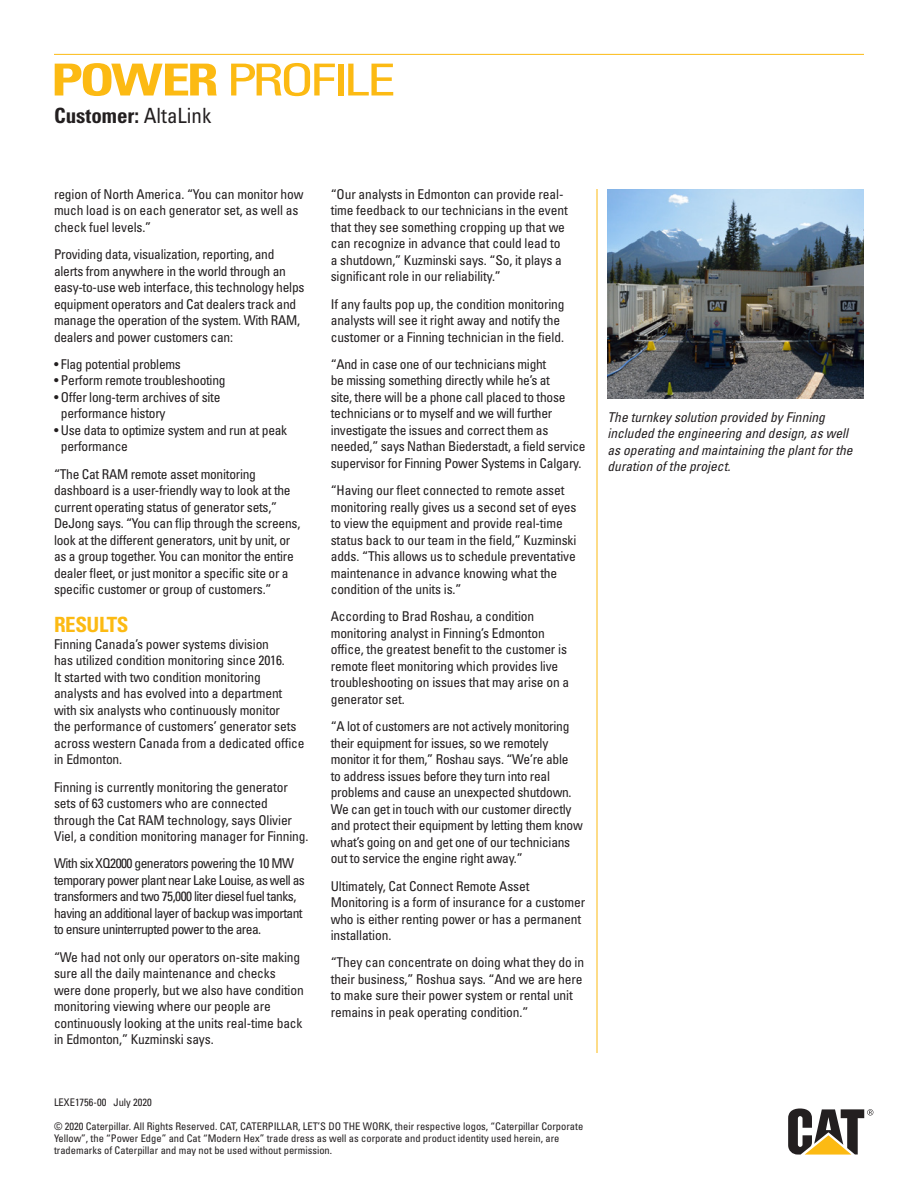
<style>
.page{position:relative;width:918px;height:1188px;background:#fff}
.page>*{position:absolute;margin:0;border:0;box-sizing:border-box;transform-origin:0 0}
.t1{font:condensed 44.1px "Univers LT Std";letter-spacing:-.08em;color:#fcba13;scale:1.3 1}
.Subhead{font:700 condensed 21px "Univers LT Std";color:#231f20}
.Subhead-2{font:700 condensed 21px "Univers LT Std";letter-spacing:-.02em;color:#fcba13}
.Body_Copy{font:condensed 13.5px/16.5px "Univers LT Std";letter-spacing:-.01em;color:#231f20}
.Body_Copy-2{font:condensed 13.5px/16.5px "Univers LT Std";letter-spacing:-.04em;color:#231f20}
.Body_Copy-3{font:italic condensed 13.5px/16.5px "Univers LT Std";color:#231f20}
.t2{font:condensed 10.5px/12px "Univers LT Std";color:#231f20}
.s1{font-weight:700}
.s2{font-weight:400}
</style>
<div class="page">
<svg style="left:788px;top:1108px;width:85px;height:47px"></svg>
<img style="left:608px;top:189px;width:256px;height:209px">
<hr style="left:597px;top:189px;width:1px;height:864px;background:#fcba13">
<hr style="left:54px;top:54px;width:810px;height:1px;background:#fcba13">
<p class="t1" style="left:51px;top:52px;width:267px"><span class="s1">POWER</span> PROFILE</p>
<p class="Subhead" style="left:54px;top:103px;width:159px">Customer: <span class="s2">AltaLink</span></p>
<p class="Body_Copy" style="left:54px;top:186px;width:251px">region of North America. “You can monitor how much load is on each generator set, as well as check fuel levels.”</p>
<p class="Body_Copy" style="left:54px;top:246px;width:252px">Providing data, visualization, reporting, and alerts from anywhere in the world through an easy-to-use web interface, this technology helps equipment operators and Cat dealers track and manage the operation of the system. With RAM, dealers and power customers can:</p>
<p class="Body_Copy" style="left:54px;top:356px;width:128px">• Flag potential problems</p>
<p class="Body_Copy" style="left:54px;top:372px;width:173px">• Perform remote troubleshooting</p>
<p class="Body_Copy" style="left:61px;top:389px;width:161px;text-indent:-7px">• Offer long-term archives of site performance history</p>
<p class="Body_Copy" style="left:61px;top:422px;width:228px;text-indent:-7px">• Use data to optimize system and run at peak performance</p>
<p class="Body_Copy" style="left:54px;top:465px;width:248px">“The Cat RAM remote asset monitoring dashboard is a user-friendly way to look at the current operating status of generator sets,” DeJong says. “You can flip through the screens, look at the different generators, unit by unit, or as a group together. You can monitor the entire dealer fleet, or just monitor a specific site or a specific customer or group of customers.”</p>
<p class="Subhead-2" style="left:54px;top:612px;width:76px">RESULTS</p>
<p class="Body_Copy" style="left:54px;top:636px;width:252px">Finning Canada’s power systems division<br>has utilized condition monitoring since 2016.<br>It started with two condition monitoring analysts and has evolved into a department with six analysts who continuously monitor<br>the performance of customers’ generator sets across western Canada from a dedicated office in Edmonton.</p>
<p class="Body_Copy" style="left:54px;top:778px;width:256px">Finning is currently monitoring the generator sets of 63 customers who are connected through the Cat RAM technology, says Olivier Viel, a condition monitoring manager for Finning.</p>
<p class="Body_Copy-2" style="left:54px;top:855px;width:252px">With six XQ2000 generators powering the 10 MW temporary power plant near Lake Louise, as well as transformers and two 75,000 liter diesel fuel tanks, having an additional layer of backup was important to ensure uninterrupted power to the area.</p>
<p class="Body_Copy" style="left:54px;top:948px;width:251px">“We had not only our operators on-site making sure all the daily maintenance and checks were done properly, but we also have condition monitoring viewing where our people are continuously looking at the units real-time back in Edmonton,” Kuzminski says.</p>
<p class="Body_Copy" style="left:331px;top:186px;width:239px">“Our analysts in Edmonton can provide real&shy;time feedback to our technicians in the event that they see something cropping up that we can recognize in advance that could lead to a shutdown,” Kuzminski says. “So, it plays a significant role in our reliability.”</p>
<p class="Body_Copy" style="left:331px;top:295px;width:235px">If any faults pop up, the condition monitoring analysts will see it right away and notify the customer or a Finning technician in the field.</p>
<p class="Body_Copy" style="left:331px;top:356px;width:256px">“And in case one of our technicians might<br>be missing something directly while he’s at<br>site, there will be a phone call placed to those technicians or to myself and we will further investigate the issues and correct them as needed,” says Nathan Biederstadt, a field service supervisor for Finning Power Systems in Calgary.</p>
<p class="Body_Copy" style="left:331px;top:482px;width:247px">“Having our fleet connected to remote asset monitoring really gives us a second set of eyes to view the equipment and provide real-time status back to our team in the field,” Kuzminski adds. “This allows us to schedule preventative maintenance in advance knowing what the condition of the units is.”</p>
<p class="Body_Copy" style="left:331px;top:608px;width:240px">According to Brad Roshau, a condition monitoring analyst in Finning’s Edmonton office, the greatest benefit to the customer is remote fleet monitoring which provides live troubleshooting on issues that may arise on a generator set.</p>
<p class="Body_Copy" style="left:331px;top:718px;width:254px">“A lot of customers are not actively monitoring their equipment for issues, so we remotely monitor it for them,” Roshau says. “We’re able<br>to address issues before they turn into real problems and cause an unexpected shutdown.<br>We can get in touch with our customer directly and protect their equipment by letting them know what’s going on and get one of our technicians out to service the engine right away.”</p>
<p class="Body_Copy" style="left:331px;top:877px;width:256px">Ultimately, Cat Connect Remote Asset Monitoring is a form of insurance for a customer who is either renting power or has a permanent installation.</p>
<p class="Body_Copy" style="left:331px;top:954px;width:255px">“They can concentrate on doing what they do in their business,” Roshua says. “And we are here to make sure their power system or rental unit remains in peak operating condition.”</p>
<p class="t2" style="left:54px;top:1096px;width:99px">LEXE1756-00 July 2020</p>
<p class="t2" style="left:54px;top:1120px;width:531px">© 2020 Caterpillar. All Rights Reserved. CAT, CATERPILLAR, LET’S DO THE WORK, their respective logos, “Caterpillar Corporate<br>Yellow”, the “Power Edge” and Cat “Modern Hex” trade dress as well as corporate and product identity used herein, are trademarks of Caterpillar and may not be used without permission.</p>
<p class="Body_Copy-3" style="left:608px;top:408px;width:247px">The turnkey solution provided by Finning included the engineering and design, as well as operating and maintaining the plant for the duration of the project.</p>
</div>
